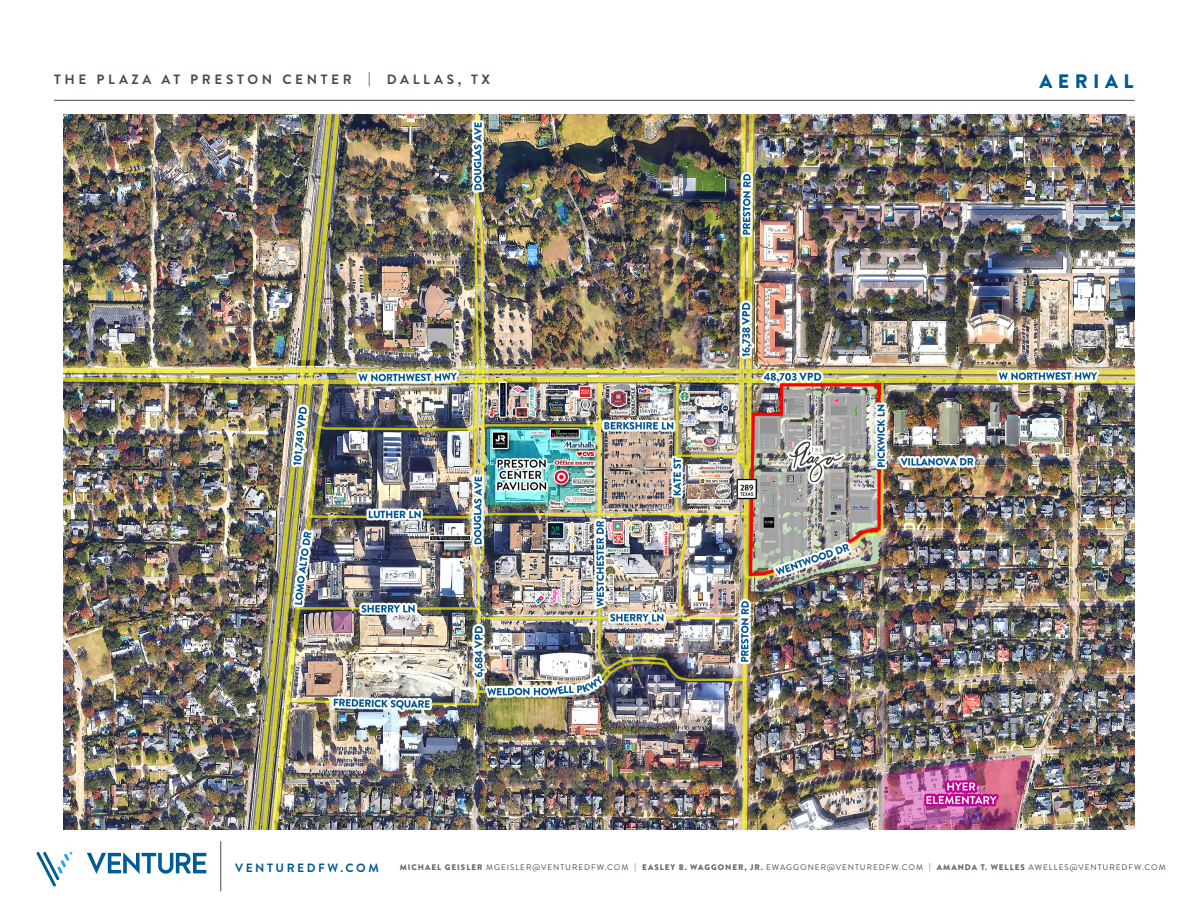
<style>
.page{position:relative;width:1188px;height:918px;background:#fff}
.page>*{position:absolute;margin:0;border:0;box-sizing:border-box;transform-origin:0 0}
.t1{font:900 19.5px "Brandon Grotesque";letter-spacing:.28em;color:#005b94}
.t2{font:700 13.5px "Brandon Grotesque";letter-spacing:.27em;color:#404e57}
.t3{font:700 12px "Brandon Grotesque";letter-spacing:.21em;color:#005b94}
.t4{font:8.1px "Brandon Grotesque";letter-spacing:.12em;color:#404e57}
.s1{font-weight:900;color:#5b666f}
</style>
<div class="page">
<img style="left:63px;top:114px;width:1071px;height:716px">
<hr style="left:220px;top:841px;width:1px;height:50px;background:#404e57">
<svg style="left:37px;top:852px;width:36px;height:34px"></svg>
<svg style="left:87px;top:852px;width:119px;height:22px"></svg>
<hr style="left:54px;top:100px;width:1081px;height:1px;background:#404e57">
<h2 class="t2" style="left:54px;top:70px;width:437px">THE PLAZA AT PRESTON CENTER | DALLAS, TX</h2>
<h1 class="t1" style="left:1039px;top:67px;width:96px">AERIAL</h1>
<h3 class="t3" style="left:235px;top:860px;width:145px">VENTUREDFW.COM</h3>
<p class="t4" style="left:400px;top:861px;width:767px"><span class="s1">MICHAEL GEISLER</span> MGEISLER@VENTUREDFW.COM | <span class="s1">EASLEY B. WAGGONER, JR.</span> EWAGGONER@VENTUREDFW.COM | <span class="s1">AMANDA T. WELLES</span> AWELLES@VENTUREDFW.COM</p>
</div>
